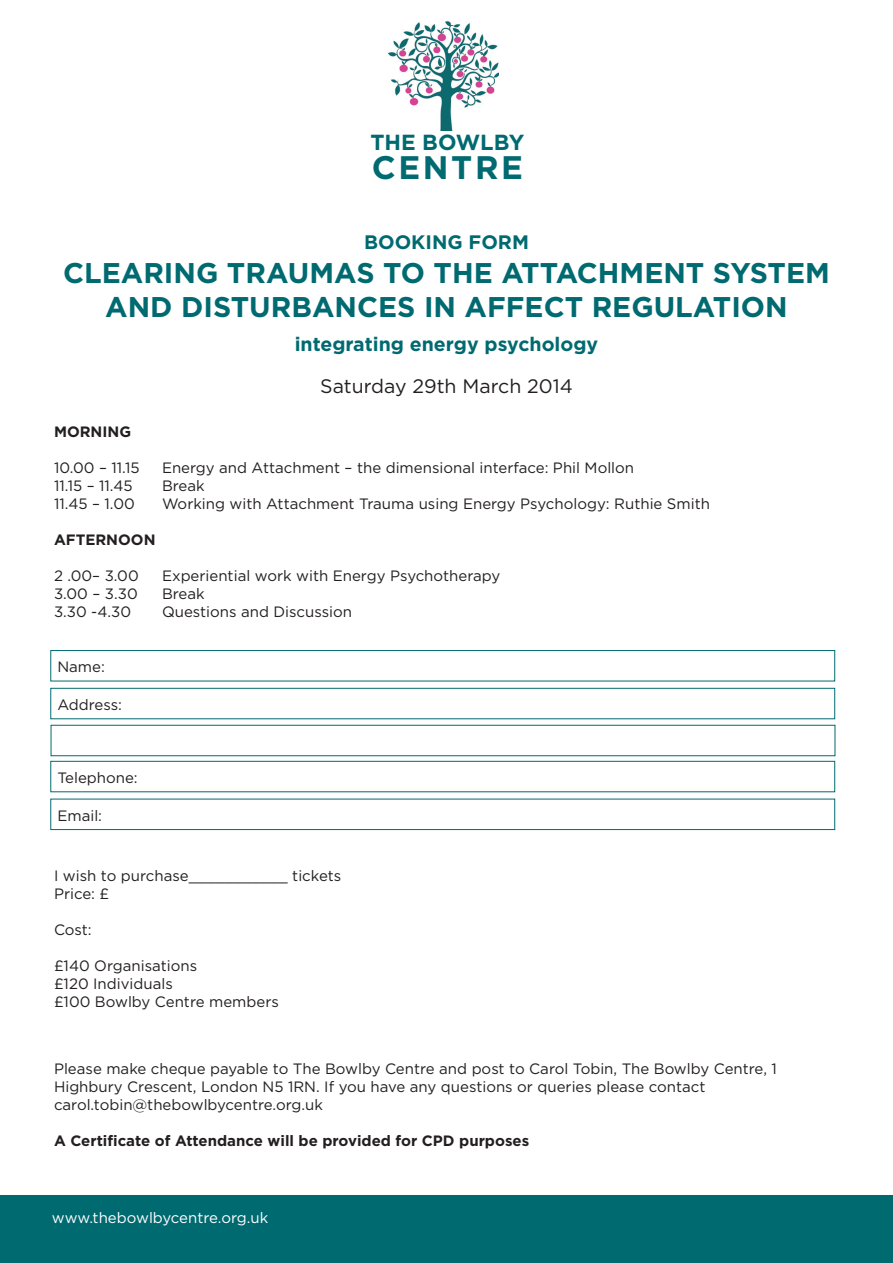
<style>
.page{position:relative;width:893px;height:1263px;background:#fff}
.page>*{position:absolute;margin:0;border:0;box-sizing:border-box;transform-origin:0 0}
.t1{font:700 32.55px "Gotham";letter-spacing:.08em;color:#006a71}
.t2{font:700 28.5px/34.2px "Gotham";color:#006a71;text-align:center}
.t3{font:700 21.9px "Gotham";color:#006a71}
.t4{font:700 19.5px "Gotham";color:#006a71}
.t5{font:19.5px "Gotham";color:#231f20}
.t6{font:15px/18px "Gotham";color:#231f20}
.t7{font:700 15px "Gotham";color:#231f20}
.t8{font:15px "Gotham";color:#fff}
</style>
<div class="page">
<img style="left:388px;top:21px;width:110px;height:109px">
<div style="left:0;top:1196px;width:893px;height:67px;background:#006a71"></div>
<div style="left:50px;top:761px;width:785px;height:31px;border:1px solid #006a71"></div>
<div style="left:50px;top:799px;width:785px;height:31px;border:1px solid #006a71"></div>
<div style="left:50px;top:688px;width:785px;height:31px;border:1px solid #006a71"></div>
<div style="left:50px;top:650px;width:785px;height:31px;border:1px solid #006a71"></div>
<p class="t3" style="left:370px;top:130px;width:156px">THE BOWLBY</p>
<p class="t1" style="left:372px;top:149px;width:153px">CENTRE</p>
<p class="t4" style="left:364px;top:231px;width:166px">BOOKING FORM</p>
<p class="t2" style="left:63px;top:255px;width:768px">CLEARING TRAUMAS TO THE ATTACHMENT SYSTEM<br>AND DISTURBANCES IN AFFECT REGULATION</p>
<p class="t4" style="left:295px;top:333px;width:305px">integrating energy psychology</p>
<p class="t5" style="left:320px;top:375px;width:254px">Saturday 29th March 2014</p>
<p class="t7" style="left:54px;top:423px;width:79px">MORNING</p>
<p class="t6" style="left:54px;top:459px;width:87px">10.00 – 11.15</p>
<p class="t6" style="left:162px;top:459px;width:474px">Energy and Attachment – the dimensional interface: Phil Mollon</p>
<p class="t6" style="left:54px;top:477px;width:80px">11.15 – 11.45</p>
<p class="t6" style="left:162px;top:477px;width:44px">Break</p>
<p class="t6" style="left:54px;top:495px;width:82px">11.45 – 1.00</p>
<p class="t6" style="left:162px;top:495px;width:550px">Working with Attachment Trauma using Energy Psychology: Ruthie Smith</p>
<p class="t7" style="left:54px;top:531px;width:103px">AFTERNOON</p>
<p class="t6" style="left:54px;top:567px;width:86px">2 .00– 3.00</p>
<p class="t6" style="left:162px;top:567px;width:340px">Experiential work with Energy Psychotherapy</p>
<p class="t6" style="left:54px;top:585px;width:85px">3.00 – 3.30</p>
<p class="t6" style="left:162px;top:585px;width:44px">Break</p>
<p class="t6" style="left:54px;top:603px;width:79px">3.30 -4.30</p>
<p class="t6" style="left:162px;top:603px;width:192px">Questions and Discussion</p>
<p class="t6" style="left:57px;top:658px;width:49px">Name:</p>
<p class="t6" style="left:57px;top:695px;width:66px">Address:</p>
<p class="t6" style="left:57px;top:768px;width:82px">Telephone:</p>
<p class="t6" style="left:57px;top:806px;width:46px">Email:</p>
<p class="t6" style="left:54px;top:866px;width:289px">I wish to purchase___________ tickets</p>
<p class="t6" style="left:54px;top:884px;width:57px">Price: £</p>
<p class="t6" style="left:54px;top:920px;width:39px">Cost:</p>
<p class="t6" style="left:54px;top:956px;width:145px">£140 Organisations</p>
<p class="t6" style="left:54px;top:974px;width:120px">£120 Individuals</p>
<p class="t6" style="left:54px;top:992px;width:226px">£100 Bowlby Centre members</p>
<p class="t6" style="left:54px;top:1059px;width:724px">Please make cheque payable to The Bowlby Centre and post to Carol Tobin, The Bowlby Centre, 1<br>Highbury Crescent, London N5 1RN. If you have any questions or queries please contact</p>
<p class="t6" style="left:54px;top:1095px;width:270px">carol.tobin@thebowlbycentre.org.uk</p>
<p class="t7" style="left:54px;top:1132px;width:477px">A Certificate of Attendance will be provided for CPD purposes</p>
<p class="t8" style="left:52px;top:1209px;width:218px">www.thebowlbycentre.org.uk</p>
</div>
